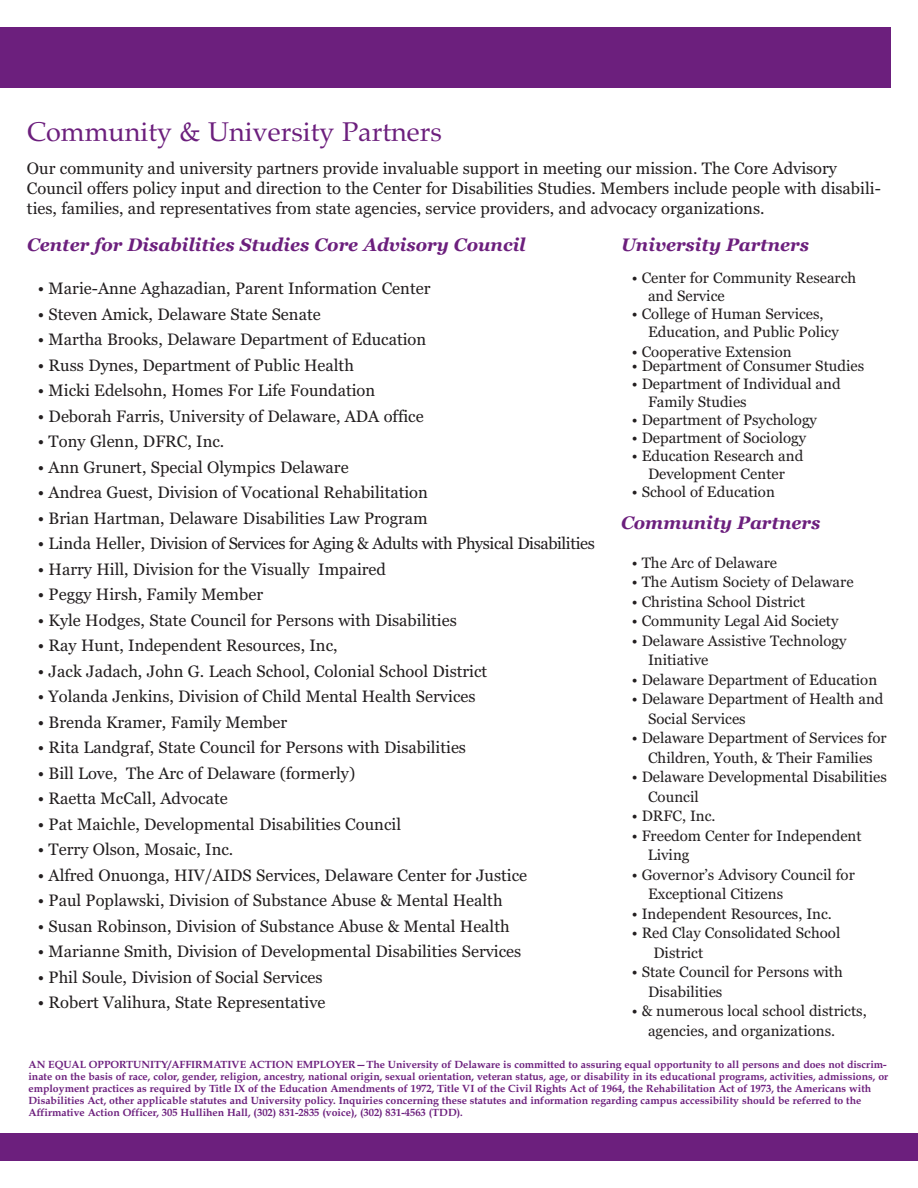
<style>
.page{position:relative;width:918px;height:1188px;background:#fff}
.page>*{position:absolute;margin:0;border:0;box-sizing:border-box;transform-origin:0 0}
.t1{font:27px "Palatino";color:#6c1f7d}
.t2{font:italic 700 18px "Georgia";color:#6c1f7d}
.t3{font:16.5px/19.8px "Georgia";color:#231f20}
.t4{font:16.5px "Georgia";letter-spacing:-.025em;color:#231f20}
.t5{font:15px/19.5px "Georgia";color:#231f20}
.t6{font:700 10.5px/12px "Book Antiqua";color:#6c1f7d}
</style>
<div class="page">
<div style="left:0;top:27px;width:891px;height:61px;background:#6c1f7d"></div>
<div style="left:0;top:1133px;width:918px;height:28px;background:#6c1f7d"></div>
<h1 class="t1" style="left:27px;top:116px;width:417px">Community &amp; University Partners</h1>
<p class="t3" style="left:27px;top:159px;width:855px">Our community and university partners provide invaluable support in meeting our mission. The Core Advisory<br>Council offers policy input and direction to the Center for Disabilities Studies. Members include people with disabili&shy;ties, families, and representatives from state agencies, service providers, and advocacy organizations.</p>
<p class="t2" style="left:27px;top:234px;width:500px">Center for Disabilities Studies Core Advisory Council</p>
<p class="t3" style="left:38px;top:279px;width:394px">• Marie-Anne Aghazadian, Parent Information Center</p>
<p class="t3" style="left:38px;top:304px;width:284px">• Steven Amick, Delaware State Senate</p>
<p class="t3" style="left:38px;top:330px;width:390px">• Martha Brooks, Delaware Department of Education</p>
<p class="t3" style="left:38px;top:355px;width:318px">• Russ Dynes, Department of Public Health</p>
<p class="t3" style="left:38px;top:381px;width:339px">• Micki Edelsohn, Homes For Life Foundation</p>
<p class="t3" style="left:38px;top:406px;width:387px">• Deborah Farris, University of Delaware, ADA office</p>
<p class="t3" style="left:38px;top:432px;width:188px">• Tony Glenn, DFRC, Inc.</p>
<p class="t3" style="left:38px;top:457px;width:312px">• Ann Grunert, Special Olympics Delaware</p>
<p class="t3" style="left:38px;top:483px;width:392px">• Andrea Guest, Division of Vocational Rehabilitation</p>
<p class="t3" style="left:38px;top:508px;width:392px">• Brian Hartman, Delaware Disabilities Law Program</p>
<p class="t4" style="left:38px;top:534px;width:559px">• Linda Heller, Division of Services for Aging &amp; Adults with Physical Disabilities</p>
<p class="t3" style="left:38px;top:559px;width:350px">• Harry Hill, Division for the Visually Impaired</p>
<p class="t3" style="left:38px;top:585px;width:227px">• Peggy Hirsh, Family Member</p>
<p class="t3" style="left:38px;top:610px;width:421px">• Kyle Hodges, State Council for Persons with Disabilities</p>
<p class="t3" style="left:38px;top:636px;width:301px">• Ray Hunt, Independent Resources, Inc,</p>
<p class="t3" style="left:38px;top:661px;width:451px">• Jack Jadach, John G. Leach School, Colonial School District</p>
<p class="t3" style="left:38px;top:687px;width:439px">• Yolanda Jenkins, Division of Child Mental Health Services</p>
<p class="t3" style="left:38px;top:712px;width:251px">• Brenda Kramer, Family Member</p>
<p class="t3" style="left:38px;top:738px;width:430px">• Rita Landgraf, State Council for Persons with Disabilities</p>
<p class="t3" style="left:38px;top:763px;width:319px">• Bill Love, The Arc of Delaware (formerly)</p>
<p class="t3" style="left:38px;top:789px;width:191px">• Raetta McCall, Advocate</p>
<p class="t3" style="left:38px;top:814px;width:365px">• Pat Maichle, Developmental Disabilities Council</p>
<p class="t3" style="left:38px;top:840px;width:197px">• Terry Olson, Mosaic, Inc.</p>
<p class="t3" style="left:38px;top:865px;width:491px">• Alfred Onuonga, HIV/AIDS Services, Delaware Center for Justice</p>
<p class="t3" style="left:38px;top:891px;width:466px">• Paul Poplawski, Division of Substance Abuse &amp; Mental Health</p>
<p class="t3" style="left:38px;top:916px;width:473px">• Susan Robinson, Division of Substance Abuse &amp; Mental Health</p>
<p class="t3" style="left:38px;top:942px;width:485px">• Marianne Smith, Division of Developmental Disabilities Services</p>
<p class="t3" style="left:38px;top:967px;width:286px">• Phil Soule, Division of Social Services</p>
<p class="t3" style="left:38px;top:993px;width:289px">• Robert Valihura, State Representative</p>
<p class="t2" style="left:621px;top:234px;width:190px">University Partners</p>
<p class="t5" style="left:648px;top:269px;width:210px;line-height:18px;text-indent:-16px">• Center for Community Research and Service</p>
<p class="t5" style="left:648px;top:305px;width:192px;line-height:18px;text-indent:-16px">• College of Human Services,<br>Education, and Public Policy</p>
<p class="t5" style="left:632px;top:342px;width:161px">• Cooperative Extension</p>
<p class="t5" style="left:632px;top:357px;width:234px">• Department of Consumer Studies</p>
<p class="t5" style="left:648px;top:375px;width:194px;line-height:18px;text-indent:-16px">• Department of Individual and<br>Family Studies</p>
<p class="t5" style="left:632px;top:411px;width:187px">• Department of Psychology</p>
<p class="t5" style="left:632px;top:429px;width:176px">• Department of Sociology</p>
<p class="t5" style="left:632px;top:447px;width:173px;line-height:18px;text-align:center">• Education Research and<br>Development Center</p>
<p class="t5" style="left:632px;top:483px;width:145px">• School of Education</p>
<p class="t2" style="left:621px;top:512px;width:201px">Community Partners</p>
<p class="t5" style="left:632px;top:553px;width:147px">• The Arc of Delaware</p>
<p class="t5" style="left:632px;top:572px;width:223px">• The Autism Society of Delaware</p>
<p class="t5" style="left:632px;top:592px;width:175px">• Christina School District</p>
<p class="t5" style="left:632px;top:611px;width:208px">• Community Legal Aid Society</p>
<p class="t5" style="left:648px;top:631px;width:200px;text-indent:-16px">• Delaware Assistive Technology<br>Initiative</p>
<p class="t5" style="left:632px;top:670px;width:247px">• Delaware Department of Education</p>
<p class="t5" style="left:648px;top:689px;width:237px;text-indent:-16px">• Delaware Department of Health and<br>Social Services</p>
<p class="t5" style="left:632px;top:728px;width:256px;text-align:center">• Delaware Department of Services for<br>Children, Youth, &amp; Their Families</p>
<p class="t5" style="left:648px;top:767px;width:240px;text-indent:-16px">• Delaware Developmental Disabilities<br>Council</p>
<p class="t5" style="left:632px;top:806px;width:85px">• DRFC, Inc.</p>
<p class="t5" style="left:648px;top:826px;width:215px;text-indent:-16px">• Freedom Center for Independent<br>Living</p>
<p class="t5" style="left:648px;top:865px;width:208px;text-indent:-16px">• Governor’s Advisory Council for<br>Exceptional Citizens</p>
<p class="t5" style="left:632px;top:904px;width:202px">• Independent Resources, Inc.</p>
<p class="t5" style="left:653px;top:923px;width:188px;text-indent:-22px">• Red Clay Consolidated School<br>District</p>
<p class="t5" style="left:648px;top:962px;width:196px;text-indent:-16px">• State Council for Persons with<br>Disabilities</p>
<p class="t5" style="left:648px;top:1001px;width:220px;text-indent:-16px">• &amp; numerous local school districts, agencies, and organizations.</p>
<p class="t6" style="left:28px;top:1059px;width:861px">AN EQUAL OPPORTUNITY/AFFIRMATIVE ACTION EMPLOYER—The University of Delaware is committed to assuring equal opportunity to all persons and does not discrim&shy;inate on the basis of race, color, gender, religion, ancestry, national origin, sexual orientation, veteran status, age, or disability in its educational programs, activities, admissions, or employment practices as required by Title IX of the Education Amendments of 1972, Title VI of the Civil Rights Act of 1964, the Rehabilitation Act of 1973, the Americans with Disabilities Act, other applicable statutes and University policy. Inquiries concerning these statutes and information regarding campus accessibility should be referred to the Affirmative Action Officer, 305 Hullihen Hall, (302) 831-2835 (voice), (302) 831-4563 (TDD).</p>
</div>
